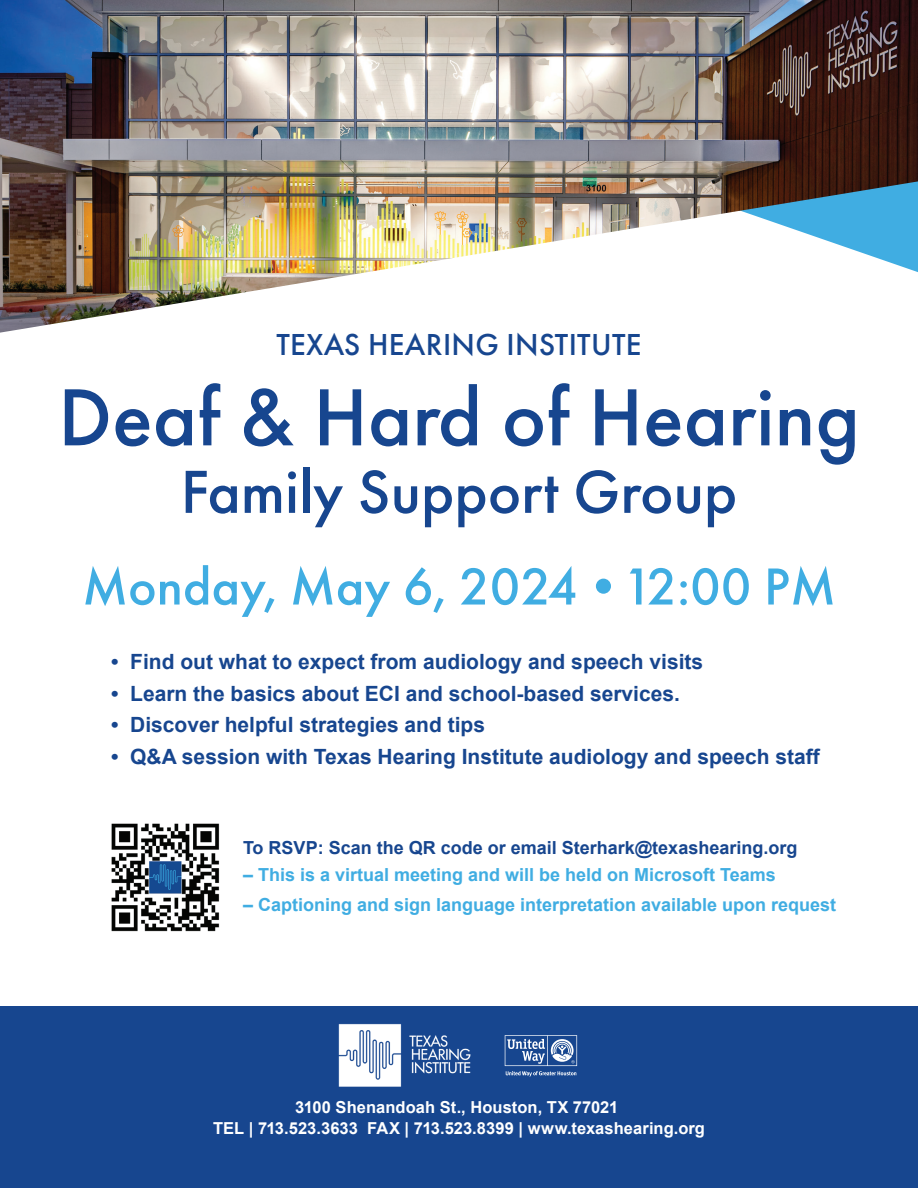
<style>
.page{position:relative;width:918px;height:1188px;background:#fff}
.page>*{position:absolute;margin:0;border:0;box-sizing:border-box;transform-origin:0 0}
.t1{font:500 84px "Futura PT";color:#17468f}
.t2{font:500 63px "Futura PT";color:#17468f}
.t3{font:500 54px "Futura PT";color:#40ade2}
.t4{font:500 31.5px "Futura PT";letter-spacing:.01em;color:#17468f}
.t5{font:700 21px "Arial";color:#17468f}
.t6{font:700 18px "Arial";color:#40ade2}
.t7{font:700 18px "Arial";color:#17468f}
.t8{font:700 16.5px/21px "Arial";letter-spacing:.005em;color:#fff;text-align:center}
</style>
<div class="page">
<div style="left:0;top:1007px;width:918px;height:181px;background:#17468f"></div>
<img style="left:0;top:0;width:918px;height:333px">
<svg style="left:505px;top:1035px;width:72px;height:42px"></svg>
<img style="left:338px;top:1024px;width:133px;height:63px">
<img style="left:111px;top:823px;width:109px;height:109px">
<h3 class="t4" style="left:276px;top:326px;width:367px">TEXAS HEARING INSTITUTE</h3>
<h1 class="t1" style="left:58px;top:367px;width:803px">Deaf &amp; Hard of Hearing</h1>
<h2 class="t2" style="left:181px;top:454px;width:558px">Family Support Group</h2>
<h3 class="t3" style="left:82px;top:554px;width:755px">Monday, May 6, 2024 • 12:00 PM</h3>
<p class="t5" style="left:111px;top:648px;width:593px">• Find out what to expect from audiology and speech visits</p>
<p class="t5" style="left:111px;top:680px;width:570px">• Learn the basics about ECI and school-based services.</p>
<p class="t5" style="left:111px;top:711px;width:375px">• Discover helpful strategies and tips</p>
<p class="t5" style="left:111px;top:743px;width:710px">• Q&amp;A session with Texas Hearing Institute audiology and speech staff</p>
<p class="t7" style="left:243px;top:836px;width:556px">To RSVP: Scan the QR code or email Sterhark@texashearing.org</p>
<p class="t6" style="left:243px;top:863px;width:534px">– This is a virtual meeting and will be held on Microsoft Teams</p>
<p class="t6" style="left:243px;top:893px;width:595px">– Captioning and sign language interpretation available upon request</p>
<p class="t8" style="left:213px;top:1097px;width:494px">3100 Shenandoah St., Houston, TX 77021<br>TEL | 713.523.3633 FAX | 713.523.8399 | www.texashearing.org</p>
</div>
